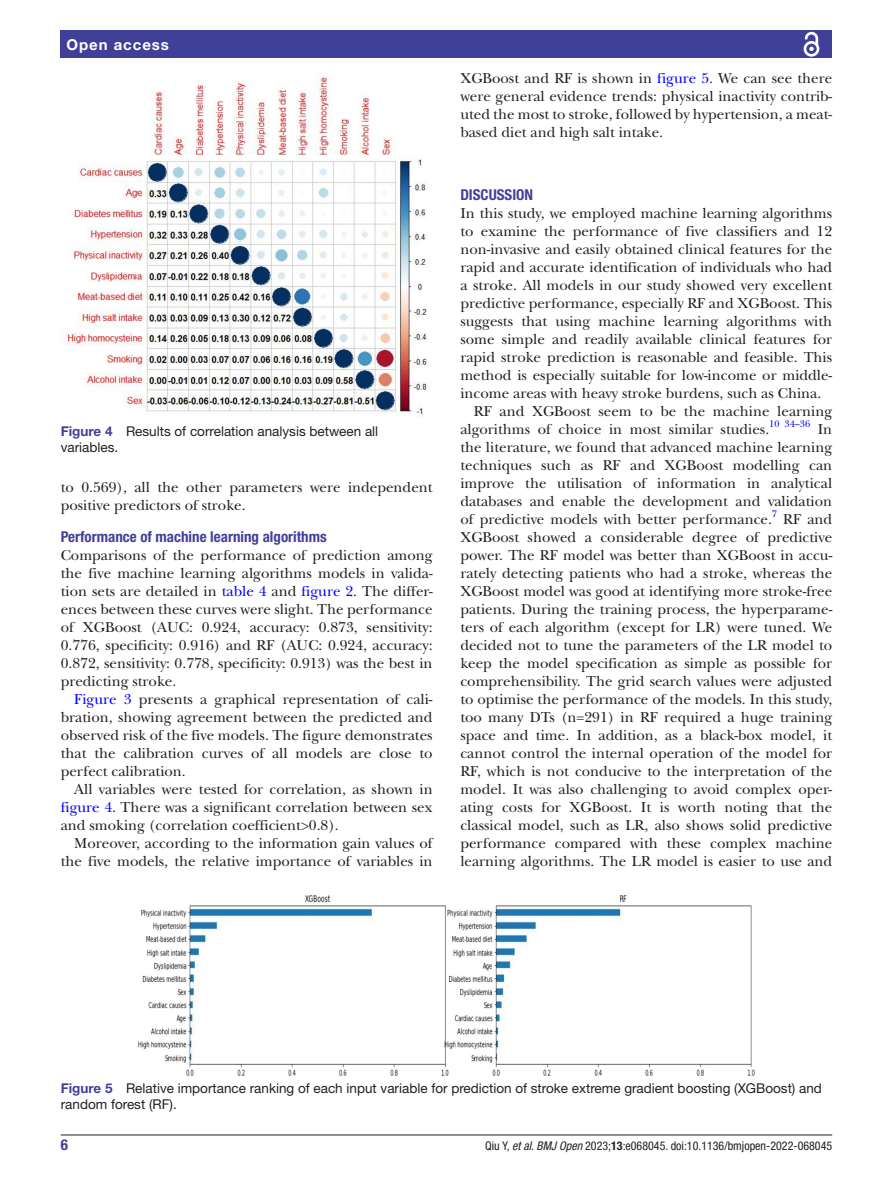
<style>
.page{position:relative;width:893px;height:1191px;background:#fff}
.page>*{position:absolute;margin:0;border:0;box-sizing:border-box;transform-origin:0 0}
.t1{font:15px/18px "New Baskerville";color:#231f20;text-align:justify}
.t2{font:700 condensed 15px "Helvetica Neue LT Std";color:#414099}
.t3{font:700 15px "Helvetica Neue LT Std";letter-spacing:.065em;color:#fff}
.t4{font:13.5px/16.2px "Helvetica Neue LT Std";color:#231f20}
.t5{font:condensed 12px "Helvetica Neue LT Std";color:#231f20}
.t6{font:9.9px "New Baskerville";color:#00f}
.s1{font-weight:700;color:#414099}
.s2{color:#00f}
.s3{font-style:italic}
.s4{font-weight:700}
</style>
<div class="page">
<hr style="left:61px;top:1134px;width:771px;height:1px;background:#231f20">
<div style="left:61px;top:31px;width:771px;height:27px;background:#414099"></div>
<svg style="left:803px;top:31px;width:17px;height:26px"></svg>
<img style="left:64px;top:76px;width:367px;height:342px">
<img style="left:138px;top:895px;width:616px;height:180px">
<p class="t3" style="left:66px;top:35px;width:104px">Open access</p>
<p class="t4" style="left:61px;top:423px;width:319px"><span class="s1">Figure 4</span> Results of correlation analysis between all variables.</p>
<p class="t1" style="left:61px;top:478px;width:373px">to 0.569), all the other parameters were independent positive predictors of stroke.</p>
<p class="t2" style="left:61px;top:527px;width:268px">Performance of machine learning algorithms</p>
<p class="t1" style="left:61px;top:546px;width:373px">Comparisons of the performance of prediction among the five machine learning algorithms models in valida&shy;tion sets are detailed in <span class="s2">table 4</span> and <span class="s2">figure 2</span>. The differ&shy;ences between these curves were slight. The performance of XGBoost (AUC: 0.924, accuracy: 0.873, sensitivity:<br>0.776, specificity: 0.916) and RF (AUC: 0.924, accuracy:<br>0.872, sensitivity: 0.778, specificity: 0.913) was the best in predicting stroke.</p>
<p class="t1" style="left:61px;top:690px;width:373px;text-indent:14px"><span class="s2">Figure 3</span> presents a graphical representation of cali&shy;bration, showing agreement between the predicted and observed risk of the five models. The figure demonstrates that the calibration curves of all models are close to perfect calibration.</p>
<p class="t1" style="left:61px;top:780px;width:373px;text-indent:14px">All variables were tested for correlation, as shown in <span class="s2">figure 4</span>. There was a significant correlation between sex and smoking (correlation coefficient&gt;0.8).</p>
<p class="t1" style="left:61px;top:834px;width:373px;text-align:right">Moreover, according to the information gain values of the five models, the relative importance of variables in</p>
<p class="t1" style="left:460px;top:69px;width:373px">XGBoost and RF is shown in <span class="s2">figure 5</span>. We can see there were general evidence trends: physical inactivity contrib&shy;uted the most to stroke, followed by hypertension, a meat&shy;based diet and high salt intake.</p>
<p class="t2" style="left:460px;top:185px;width:74px">DISCUSSION</p>
<p class="t1" style="left:460px;top:204px;width:373px">In this study, we employed machine learning algorithms</p>
<p class="t1" style="left:460px;top:222px;width:373px">to examine the performance of five classifiers and 12</p>
<p class="t1" style="left:460px;top:240px;width:373px">non-invasive and easily obtained clinical features for the</p>
<p class="t1" style="left:460px;top:258px;width:373px">rapid and accurate identification of individuals who had</p>
<p class="t1" style="left:460px;top:276px;width:373px">a stroke. All models in our study showed very excellent</p>
<p class="t1" style="left:460px;top:294px;width:373px">predictive performance, especially RF and XGBoost. This</p>
<p class="t1" style="left:460px;top:312px;width:373px">suggests that using machine learning algorithms with</p>
<p class="t1" style="left:460px;top:330px;width:373px">some simple and readily available clinical features for</p>
<p class="t1" style="left:460px;top:348px;width:373px">rapid stroke prediction is reasonable and feasible. This</p>
<p class="t1" style="left:460px;top:366px;width:373px">method is especially suitable for low-income or middle-</p>
<p class="t1" style="left:460px;top:384px;width:362px">income areas with heavy stroke burdens, such as China.</p>
<p class="t1" style="left:474px;top:402px;width:360px">RF and XGBoost seem to be the machine learning</p>
<p class="t1" style="left:460px;top:420px;width:351px">algorithms of choice in most similar studies.<sup>10</sup> <sup>34–36</sup></p>
<p class="t1" style="left:460px;top:420px;width:373px;text-indent:357px">In the literature, we found that advanced machine learning techniques such as RF and XGBoost modelling can improve the utilisation of information in analytical databases and enable the development and validation of predictive models with better performance.</p>
<p class="t6" style="left:772px;top:508px;width:7px">7</p>
<p class="t1" style="left:460px;top:510px;width:373px;text-indent:323px">RF and XGBoost showed a considerable degree of predictive power. The RF model was better than XGBoost in accu&shy;rately detecting patients who had a stroke, whereas the XGBoost model was good at identifying more stroke-free patients. During the training process, the hyperparame&shy;ters of each algorithm (except for LR) were tuned. We decided not to tune the parameters of the LR model to keep the model specification as simple as possible for comprehensibility. The grid search values were adjusted to optimise the performance of the models. In this study, too many DTs (n=291) in RF required a huge training space and time. In addition, as a black-box model, it cannot control the internal operation of the model for RF, which is not conducive to the interpretation of the model. It was also challenging to avoid complex oper&shy;ating costs for XGBoost. It is worth noting that the classical model, such as LR, also shows solid predictive performance compared with these complex machine learning algorithms. The LR model is easier to use and</p>
<p class="t4" style="left:61px;top:1080px;width:763px"><span class="s1">Figure 5</span> Relative importance ranking of each input variable for prediction of stroke extreme gradient boosting (XGBoost) and random forest (RF).</p>
<p class="t2" style="left:61px;top:1135px;width:9px">6</p>
<p class="t5" style="left:485px;top:1138px;width:349px">Qiu Y, <span class="s3">et al</span>. <span class="s3">BMJ Open</span> 2023;<span class="s4">13</span>:e068045. doi:10.1136/bmjopen-2022-068045</p>
</div>
